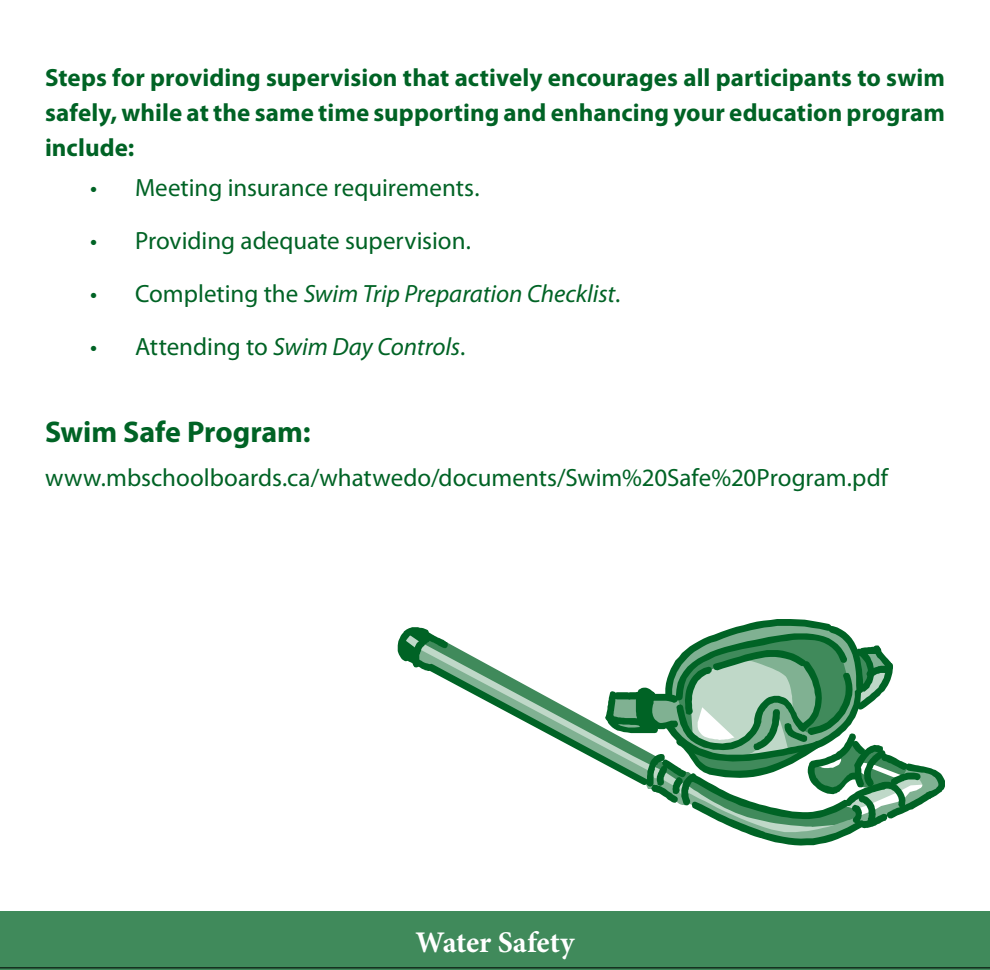
<style>
.page{position:relative;width:990px;height:970px;background:#fff}
.page>*{position:absolute;margin:0;border:0;box-sizing:border-box;transform-origin:0 0}
.t1{font:700 30px "Myriad Pro";letter-spacing:-.005em;color:#006325}
.t2{font:700 30px "Minion Pro";letter-spacing:-.01em;color:#fff}
.t3{font:700 25px/35px "Myriad Pro";letter-spacing:.005em;color:#006325;text-align:justify}
.t4{font:25px "Myriad Pro";color:#006325}
.t5{font:italic 25px "Myriad Pro";letter-spacing:-.005em;color:#006325}
.s1{font-style:normal}
</style>
<div class="page">
<div style="left:0;top:911px;width:990px;height:59px;background:#408a5b"></div>
<svg style="left:398px;top:619px;width:547px;height:226px"></svg>
<hr style="left:0;top:967px;width:990px;height:1px;background:#000">
<p class="t3" style="left:45px;top:60px;width:901px">Steps for providing supervision that actively encourages all participants to swim safely, while at the same time supporting and enhancing your education program include:</p>
<p class="t4" style="left:90px;top:172px;width:391px">• Meeting insurance requirements.</p>
<p class="t4" style="left:90px;top:225px;width:382px">• Providing adequate supervision.</p>
<p class="t5" style="left:90px;top:278px;width:532px"><span class="s1">• Completing the</span> Swim Trip Preparation Checklist<span class="s1">.</span></p>
<p class="t5" style="left:90px;top:331px;width:377px"><span class="s1">• Attending to</span> Swim Day Controls<span class="s1">.</span></p>
<p class="t1" style="left:45px;top:412px;width:267px">Swim Safe Program:</p>
<p class="t4" style="left:45px;top:462px;width:845px">www.mbschoolboards.ca/whatwedo/documents/Swim%20Safe%20Program.pdf</p>
<p class="t2" style="left:416px;top:921px;width:160px">Water Safety</p>
</div>
